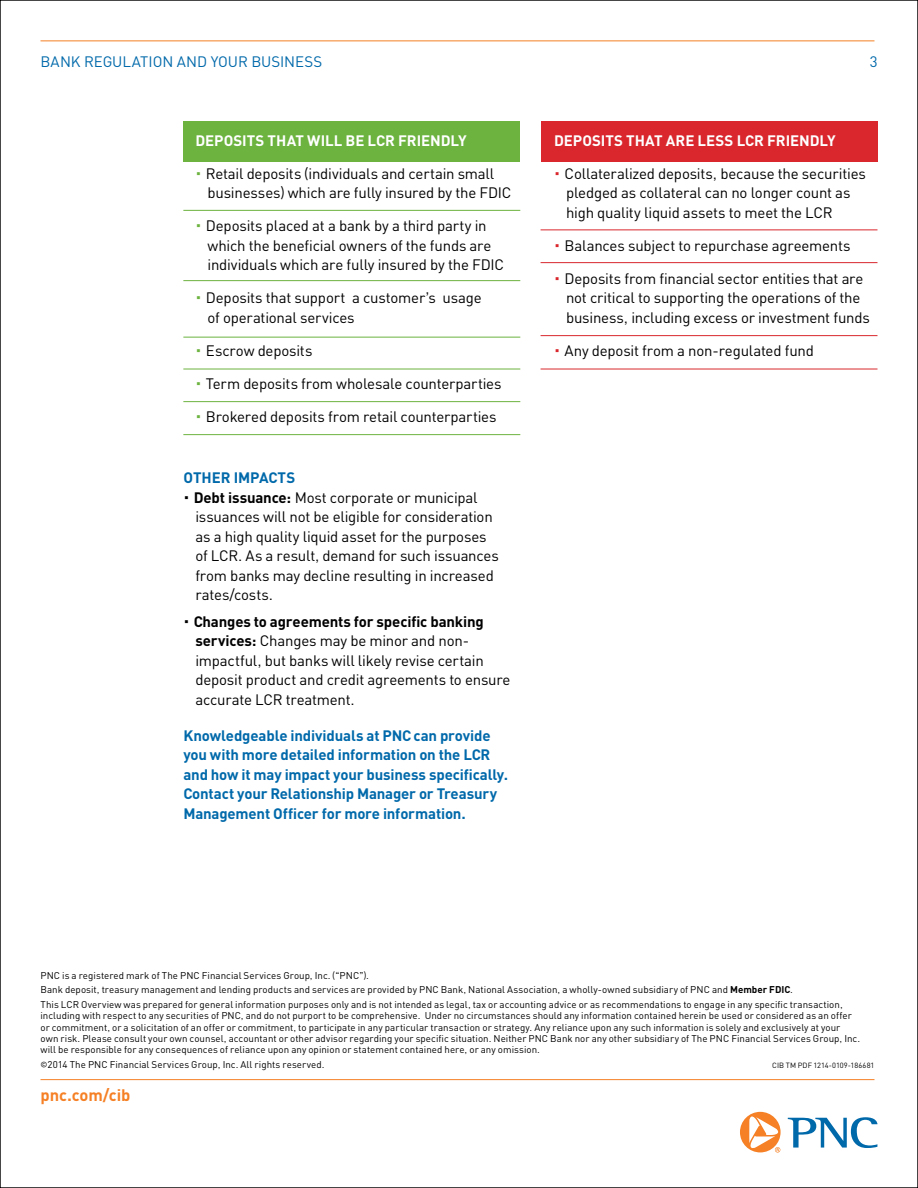
<style>
.page{position:relative;width:918px;height:1188px;background:#fff}
.page>*{position:absolute;margin:0;border:0;box-sizing:border-box;transform-origin:0 0}
.t1{font:700 16.5px "PNC Sans";letter-spacing:-.005em;color:#f58025}
.t2{font:15px/19.5px "PNC Sans";letter-spacing:-.015em;color:#000}
.t3{font:700 15px/19.5px "PNC Sans";letter-spacing:-.01em;color:#0069aa}
.t4{font:700 15px "PNC Sans";color:#fff}
.t5{font:15px "PNC Sans";letter-spacing:-.005em;color:#0069aa}
.t6{font:9.75px/11.2px "PNC Sans";letter-spacing:.005em;color:#000}
.t7{font:7.5px "PNC Sans";letter-spacing:.005em;color:#000}
.s1{font-weight:700;color:#6cb33f}
.s2{font-weight:700}
.s3{font-weight:700;color:#d9272d}
</style>
<div class="page">
<div style="left:541px;top:122px;width:337px;height:40px;background:#d9272d"></div>
<hr style="left:40px;top:1079px;width:834px;height:1px;background:#f58025">
<hr style="left:40px;top:40px;width:834px;height:1px;background:#f58025">
<svg style="left:788px;top:1117px;width:89px;height:31px"></svg>
<svg style="left:740px;top:1112px;width:41px;height:41px"></svg>
<div style="left:183px;top:122px;width:337px;height:40px;background:#6cb33f"></div>
<hr style="left:183px;top:210px;width:337px;height:1px;background:#6cb33f">
<hr style="left:183px;top:280px;width:337px;height:1px;background:#6cb33f">
<hr style="left:183px;top:337px;width:337px;height:1px;background:#6cb33f">
<hr style="left:183px;top:369px;width:337px;height:1px;background:#6cb33f">
<hr style="left:183px;top:401px;width:337px;height:1px;background:#6cb33f">
<hr style="left:183px;top:434px;width:337px;height:1px;background:#6cb33f">
<hr style="left:541px;top:230px;width:337px;height:1px;background:#d9272d">
<hr style="left:541px;top:262px;width:337px;height:1px;background:#d9272d">
<hr style="left:541px;top:335px;width:337px;height:1px;background:#d9272d">
<hr style="left:541px;top:369px;width:337px;height:1px;background:#d9272d">
<p class="t5" style="left:40px;top:52px;width:283px">BANK REGULATION AND YOUR BUSINESS</p>
<p class="t5" style="left:870px;top:52px;width:9px">3</p>
<p class="t4" style="left:195px;top:131px;width:273px">DEPOSITS THAT WILL BE LCR FRIENDLY</p>
<p class="t2" style="left:207px;top:164px;width:306px;text-indent:-12px"><span class="s1">•</span> Retail deposits (individuals and certain small businesses) which are fully insured by the FDIC</p>
<p class="t2" style="left:207px;top:216px;width:298px;text-indent:-12px"><span class="s1">•</span> Deposits placed at a bank by a third party in which the beneficial owners of the funds are individuals which are fully insured by the FDIC</p>
<p class="t2" style="left:207px;top:288px;width:276px;text-indent:-12px"><span class="s1">•</span> Deposits that support a customer’s usage of operational services</p>
<p class="t2" style="left:195px;top:341px;width:118px"><span class="s1">•</span> Escrow deposits</p>
<p class="t2" style="left:195px;top:374px;width:308px"><span class="s1">•</span> Term deposits from wholesale counterparties</p>
<p class="t2" style="left:195px;top:407px;width:303px"><span class="s1">•</span> Brokered deposits from retail counterparties</p>
<p class="t3" style="left:183px;top:468px;width:113px">OTHE R IMPACTS</p>
<p class="t2" style="left:195px;top:488px;width:305px;text-indent:-12px"><span class="s2">• Debt issuance:</span> Most corporate or municipal issuances will not be eligible for consideration as a high quality liquid asset for the purposes of LCR. As a result, demand for such issuances from banks may decline resulting in increased rates/costs.</p>
<p class="t2" style="left:195px;top:611px;width:317px;text-indent:-12px"><span class="s2">• Changes to agreements for specific banking services:</span> Changes may be minor and non&shy;impactful, but banks will likely revise certain deposit product and credit agreements to ensure accurate LCR treatment.</p>
<p class="t3" style="left:183px;top:725px;width:327px">Knowledgeable individuals at PNC can provide you with more detailed information on the LCR and how it may impact your business specifically.<br>Contact your Relationship Manager or Treasury Management Officer for more information.</p>
<p class="t4" style="left:554px;top:131px;width:283px">DEPOSITS THAT ARE LESS LCR FRIENDLY</p>
<p class="t2" style="left:566px;top:164px;width:301px;text-indent:-12px"><span class="s3">•</span> Collateralized deposits, because the securities pledged as collateral can no longer count as high quality liquid assets to meet the LCR</p>
<p class="t2" style="left:554px;top:236px;width:298px"><span class="s3">•</span> Balances subject to repurchase agreements</p>
<p class="t2" style="left:566px;top:269px;width:305px;text-indent:-12px"><span class="s3">•</span> Deposits from financial sector entities that are not critical to supporting the operations of the business, including excess or investment funds</p>
<p class="t2" style="left:554px;top:341px;width:261px"><span class="s3">•</span> Any deposit from a non-regulated fund</p>
<p class="t6" style="left:40px;top:968px;width:804px;line-height:14.7px">PNC is a registered mark of The PNC Financial Services Group, Inc. (“PNC”).<br>Bank deposit, treasury management and lending products and services are provided by PNC Bank, National Association, a wholly-owned subsidiary of PNC and <span class="s2">Member FDIC</span>.<br>This LCR Overview was prepared for general information purposes only and is not intended as legal, tax or accounting advice or as recommendations to engage in any specific transaction,</p>
<p class="t6" style="left:40px;top:1010px;width:821px">including with respect to any securities of PNC, and do not purport to be comprehensive. Under no circumstances should any information contained herein be used or considered as an offer or commitment, or a solicitation of an offer or commitment, to participate in any particular transaction or strategy. Any reliance upon any such information is solely and exclusively at your own risk. Please consult your own counsel, accountant or other advisor regarding your specific situation. Neither PNC Bank nor any other subsidiary of The PNC Financial Services Group, Inc. will be responsible for any consequences of reliance upon any opinion or statement contained here, or any omission.</p>
<p class="t6" style="left:40px;top:1059px;width:286px">©2014 The PNC Financial Services Group, Inc. All rights reserved.</p>
<p class="t7" style="left:772px;top:1061px;width:104px">CIB TM PDF 1214-0109-186681</p>
<p class="t1" style="left:40px;top:1084px;width:91px">pnc.com/cib</p>
</div>
